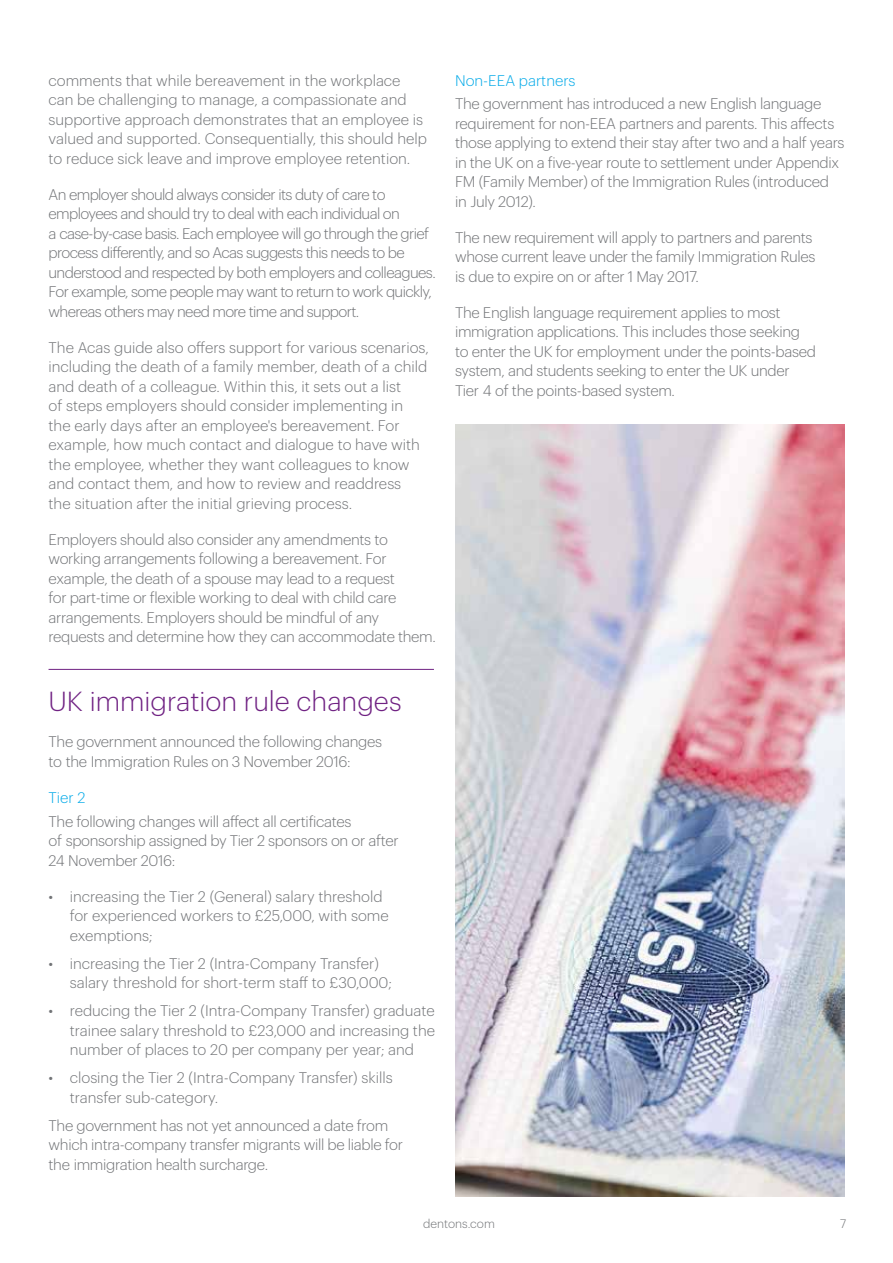
<style>
.page{position:relative;width:893px;height:1263px;background:#fff}
.page>*{position:absolute;margin:0;border:0;box-sizing:border-box;transform-origin:0 0}
.t1{font:300 27px "Dentons Sans";color:#702283}
.t2{font:300 15px/19.5px "Dentons Sans";letter-spacing:-.02em;color:#717376}
.t3{font:300 15px/19.5px "Dentons Sans";color:#717376}
.t4{font:300 15px/19.5px "Dentons Sans";letter-spacing:-.04em;color:#717376}
.t5{font:300 15px "Dentons Sans";color:#00a9e8}
.t6{font:300 12px "Dentons Sans";color:#717376}
</style>
<div class="page">
<hr style="left:49px;top:669px;width:385px;height:1px;background:#702283">
<img style="left:455px;top:424px;width:389px;height:773px">
<p class="t3" style="left:49px;top:69px;width:380px">comments that while bereavement in the workplace can be challenging to manage, a compassionate and supportive approach demonstrates that an employee is valued and supported. Consequentially, this should help to reduce sick leave and improve employee retention.</p>
<p class="t4" style="left:49px;top:183px;width:389px">An employer should always consider its duty of care to employees and should try to deal with each individual on<br>a case-by-case basis. Each employee will go through the grief process differently, and so Acas suggests this needs to be understood and respected by both employers and colleagues.<br>For example, some people may want to return to work quickly, whereas others may need more time and support.</p>
<p class="t3" style="left:49px;top:336px;width:382px">The Acas guide also offers support for various scenarios, including the death of a family member, death of a child and death of a colleague. Within this, it sets out a list<br>of steps employers should consider implementing in the early days after an employee's bereavement. For example, how much contact and dialogue to have with the employee, whether they want colleagues to know and contact them, and how to review and readdress<br>the situation after the initial grieving process.</p>
<p class="t2" style="left:49px;top:528px;width:389px">Employers should also consider any amendments to working arrangements following a bereavement. For example, the death of a spouse may lead to a request<br>for part-time or flexible working to deal with child care arrangements. Employers should be mindful of any requests and determine how they can accommodate them.</p>
<h1 class="t1" style="left:49px;top:682px;width:354px">UK immigration rule changes</h1>
<p class="t2" style="left:49px;top:731px;width:335px">The government announced the following changes to the Immigration Rules on 3 November 2016:</p>
<p class="t5" style="left:49px;top:786px;width:38px">Tier 2</p>
<p class="t2" style="left:49px;top:810px;width:352px">The following changes will affect all certificates<br>of sponsorship assigned by Tier 2 sponsors on or after<br>24 November 2016:</p>
<p class="t3" style="left:70px;top:885px;width:320px;text-indent:-21px">• increasing the Tier 2 (General) salary threshold for experienced workers to £25,000, with some exemptions;</p>
<p class="t3" style="left:70px;top:952px;width:324px;text-indent:-21px">• increasing the Tier 2 (Intra-Company Transfer) salary threshold for short-term staff to £30,000;</p>
<p class="t2" style="left:70px;top:1000px;width:367px;text-align:justify;text-indent:-21px">• reducing the Tier 2 (Intra-Company Transfer) graduate trainee salary threshold to £23,000 and increasing the number of places to 20 per company per year; and</p>
<p class="t3" style="left:70px;top:1067px;width:324px;text-indent:-21px">• closing the Tier 2 (Intra-Company Transfer) skills transfer sub-category.</p>
<p class="t2" style="left:49px;top:1114px;width:356px">The government has not yet announced a date from which intra-company transfer migrants will be liable for the immigration health surcharge.</p>
<p class="t5" style="left:455px;top:69px;width:122px">Non-EEA partners</p>
<p class="t2" style="left:455px;top:93px;width:391px">The government has introduced a new English language requirement for non-EEA partners and parents. This affects those applying to extend their stay after two and a half years in the UK on a five-year route to settlement under Appendix FM (Family Member) of the Immigration Rules (introduced in July 2012).</p>
<p class="t2" style="left:455px;top:227px;width:362px">The new requirement will apply to partners and parents whose current leave under the family Immigration Rules is due to expire on or after 1 May 2017.</p>
<p class="t2" style="left:455px;top:302px;width:362px">The English language requirement applies to most immigration applications. This includes those seeking to enter the UK for employment under the points-based system, and students seeking to enter the UK under Tier 4 of the points-based system.</p>
<p class="t6" style="left:423px;top:1215px;width:73px">dentons.com</p>
<p class="t6" style="left:840px;top:1215px;width:8px">7</p>
</div>
